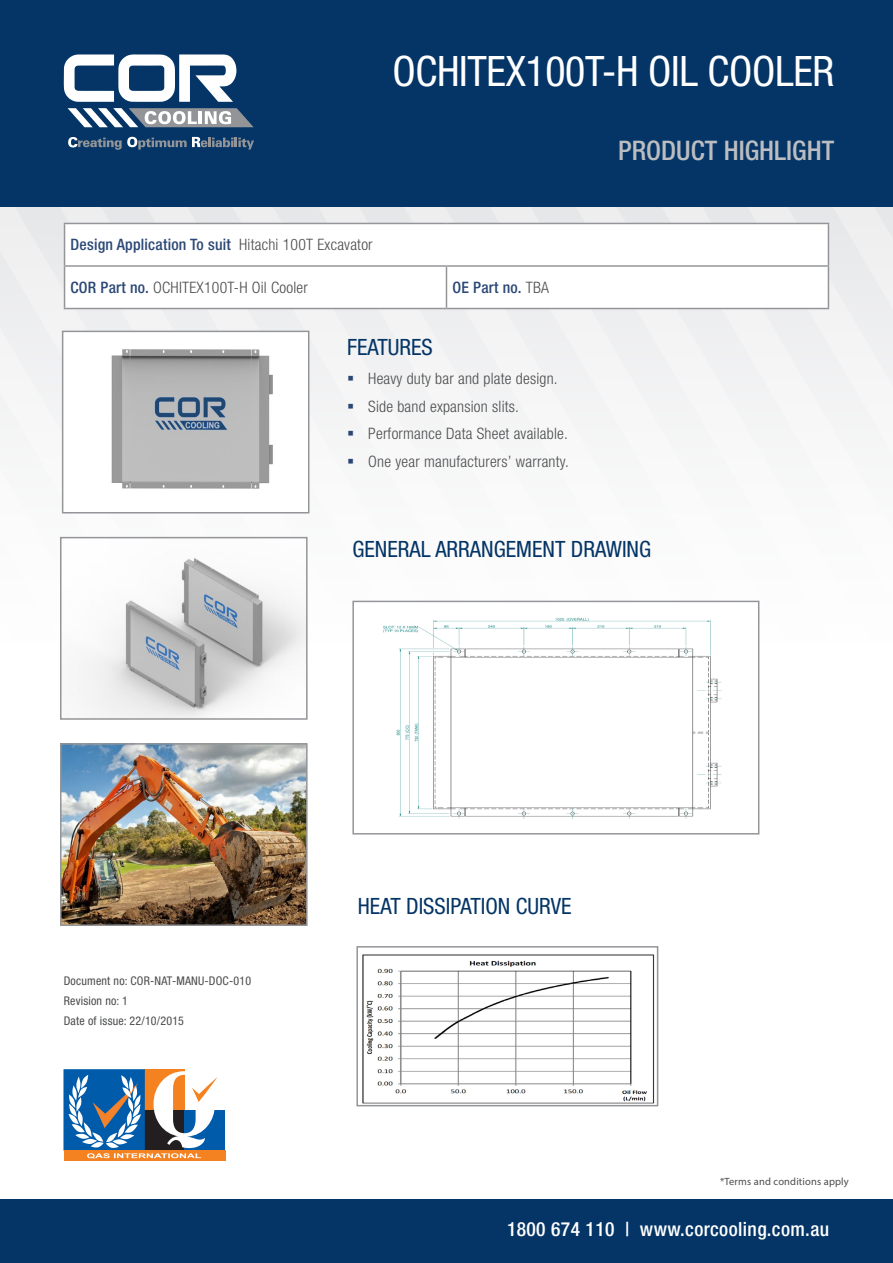
<style>
.page{position:relative;width:893px;height:1263px;background:#fff}
.page>*{position:absolute;margin:0;border:0;box-sizing:border-box;transform-origin:0 0}
.Heading{font:condensed 42px "Helvetica Neue LT Std";letter-spacing:-.01em;color:#fff}
.Sub_heading{font:500 condensed 27px "Helvetica Neue LT Std";color:#bcbdc0}
.Sub_heading-2{font:condensed 22.5px "Helvetica Neue LT Std";color:#043566}
.t1{font:500 condensed 19.5px "Helvetica Neue LT Std";letter-spacing:.02em;color:#fff}
.Body_copy{font:300 condensed 15.75px "Helvetica Neue LT Std";letter-spacing:.015em;color:#4b4c4d}
.Body_copy-2{font:500 condensed 15.75px "Helvetica Neue LT Std";letter-spacing:.015em;color:#2a4775}
.Body_copy-3{font:condensed 12px "Helvetica Neue LT Std";letter-spacing:.015em;color:#4b4c4d}
.Body_copy-4{font:10.5px "Myriad Pro";letter-spacing:.015em;color:#4b4c4d}
.s1{font-weight:300;color:#4b4c4d}
.s2{font-weight:500;color:#2a4775}
.s3{color:#2a4775}
</style>
<div class="page">
<svg style="left:831px;top:408px;width:50px;height:27px"></svg>
<svg style="left:745px;top:206px;width:86px;height:436px"></svg>
<svg style="left:660px;top:206px;width:85px;height:395px"></svg>
<svg style="left:749px;top:206px;width:144px;height:202px"></svg>
<svg style="left:574px;top:206px;width:86px;height:395px"></svg>
<svg style="left:488px;top:206px;width:86px;height:395px"></svg>
<svg style="left:402px;top:206px;width:86px;height:395px"></svg>
<svg style="left:316px;top:206px;width:86px;height:395px"></svg>
<svg style="left:212px;top:206px;width:104px;height:331px;fill:#f3f3f3"></svg>
<svg style="left:0;top:206px;width:212px;height:331px;fill:#f2f2f3"></svg>
<div style="left:0;top:0;width:893px;height:206px;background:#043566"></div>
<div style="left:0;top:1199px;width:893px;height:64px;background:#043566"></div>
<div style="left:62px;top:331px;width:247px;height:182px;background:#fff;border:2px solid #939598"></div>
<svg style="left:65px;top:224px;width:763px;height:84px"></svg>
<hr style="left:64px;top:223px;width:382px;height:1px;background:#939598">
<hr style="left:64px;top:224px;width:1px;height:41px;background:#939598">
<hr style="left:446px;top:223px;width:383px;height:1px;background:#939598">
<hr style="left:828px;top:224px;width:1px;height:41px;background:#939598">
<hr style="left:64px;top:265px;width:382px;height:2px;background:#939598">
<hr style="left:64px;top:267px;width:1px;height:41px;background:#939598">
<hr style="left:446px;top:265px;width:383px;height:2px;background:#939598">
<hr style="left:446px;top:267px;width:1px;height:41px;background:#939598">
<hr style="left:828px;top:267px;width:1px;height:41px;background:#939598">
<hr style="left:64px;top:308px;width:382px;height:1px;background:#939598">
<hr style="left:446px;top:308px;width:383px;height:1px;background:#939598">
<div style="left:352px;top:601px;width:407px;height:233px;background:#fff;border:2px solid #939598"></div>
<img style="left:362px;top:954px;width:293px;height:149px">
<div style="left:356px;top:946px;width:302px;height:160px;border:2px solid #939598"></div>
<img style="left:78px;top:558px;width:227px;height:159px">
<div style="left:60px;top:537px;width:248px;height:183px;border:2px solid #939598"></div>
<img style="left:63px;top:746px;width:242px;height:177px">
<div style="left:60px;top:743px;width:248px;height:183px;border:2px solid #939598"></div>
<svg style="left:64px;top:54px;width:172px;height:48px"></svg>
<svg style="left:68px;top:137px;width:186px;height:13px"></svg>
<svg style="left:68px;top:108px;width:186px;height:19px"></svg>
<img style="left:383px;top:617px;width:339px;height:202px">
<img style="left:111px;top:349px;width:162px;height:140px">
<div style="left:144px;top:1069px;width:41px;height:41px;background:#f58220"></div>
<div style="left:185px;top:1110px;width:40px;height:40px;background:#015bab"></div>
<div style="left:64px;top:1069px;width:80px;height:81px;background:#015bab;border:1px solid #015bab"></div>
<svg style="left:64px;top:1150px;width:161px;height:10px"></svg>
<svg style="left:69px;top:1071px;width:149px;height:87px"></svg>
<p class="Heading" style="left:393px;top:47px;width:443px">OCHITEX100T-H OIL COOLER</p>
<p class="Body_copy-2" style="left:71px;top:235px;width:304px">Design Application To suit <span class="s1">Hitachi 100T Excavator</span></p>
<p class="Body_copy" style="left:71px;top:278px;width:239px"><span class="s2">COR Part no.</span> OCHITEX100T-H Oil Cooler</p>
<p class="Body_copy-2" style="left:452px;top:278px;width:98px">OE Part no. <span class="s1">TBA</span></p>
<p class="Sub_heading-2" style="left:347px;top:334px;width:87px">FEATURES</p>
<p class="Body_copy" style="left:347px;top:369px;width:212px"><span class="s3">▪</span> Heavy duty bar and plate design.</p>
<p class="Body_copy" style="left:347px;top:397px;width:173px"><span class="s3">▪</span> Side band expansion slits.</p>
<p class="Body_copy" style="left:347px;top:425px;width:222px"><span class="s3">▪</span> Performance Data Sheet available.</p>
<p class="Body_copy" style="left:347px;top:452px;width:223px"><span class="s3">▪</span> One year manufacturers’ warranty.</p>
<p class="Sub_heading" style="left:618px;top:135px;width:218px">PRODUCT HIGHLIGHT</p>
<p class="Sub_heading-2" style="left:352px;top:536px;width:300px">GENERAL ARRANGEMENT DRAWING</p>
<p class="Body_copy-3" style="left:64px;top:974px;width:189px">Document no: COR-NAT-MANU-DOC-010</p>
<p class="Body_copy-3" style="left:64px;top:994px;width:66px">Revision no: 1</p>
<p class="Body_copy-3" style="left:64px;top:1013px;width:122px">Date of issue: 22/10/2015</p>
<p class="Sub_heading-2" style="left:358px;top:893px;width:215px">HEAT DISSIPATION CURVE</p>
<p class="Body_copy-4" style="left:720px;top:1175px;width:130px">*Terms and conditions apply</p>
<p class="t1" style="left:507px;top:1217px;width:324px">1800 674 110 | www.corcooling.com.au</p>
</div>
